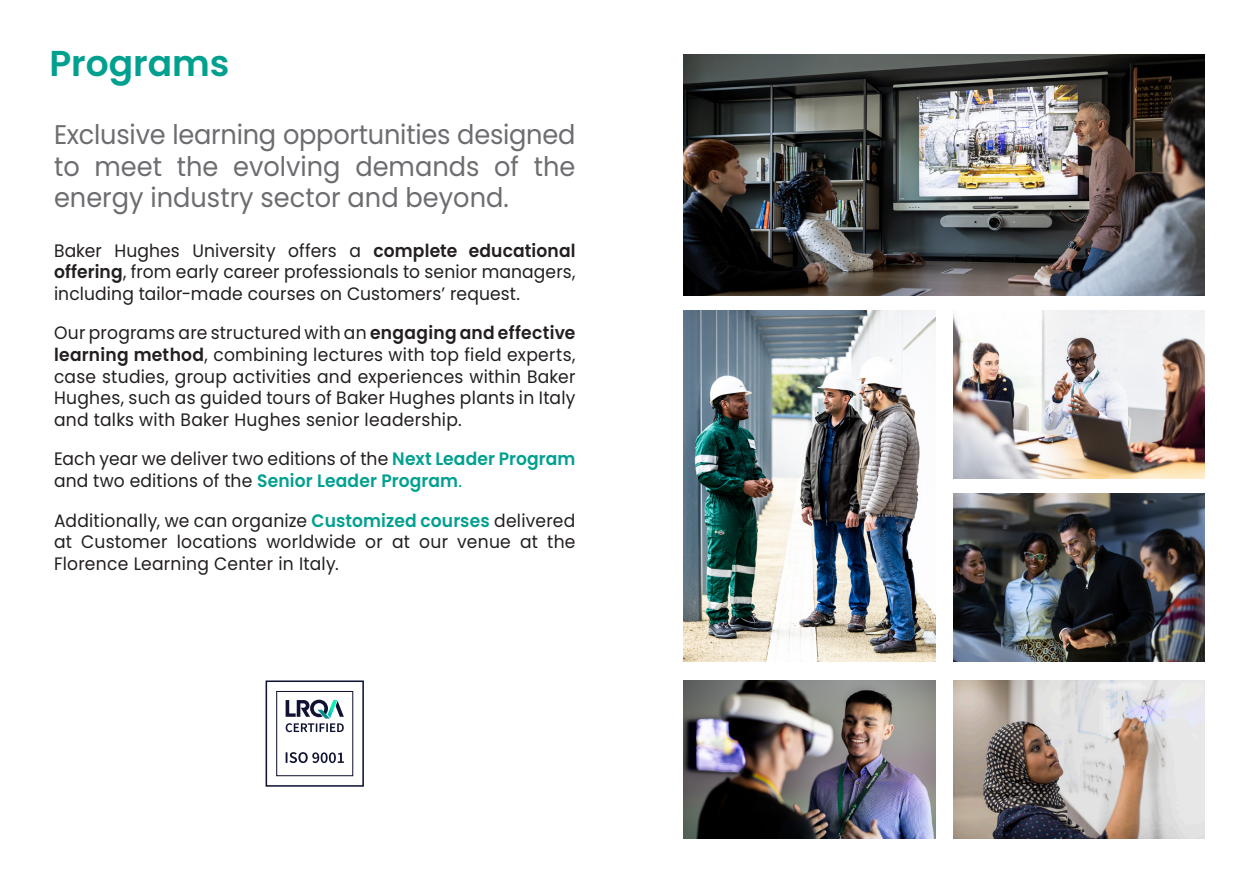
<style>
.page{position:relative;width:1259px;height:893px;background:#fff}
.page>*{position:absolute;margin:0;border:0;box-sizing:border-box;transform-origin:0 0}
._21pt-subhead{font:600 36px "Poppins";color:#00a08f}
._21pt-subhead-2{font:27px/31.5px "Poppins";color:#6c6d70;text-align:justify;scale:.95 1}
._21pt-subhead-3{font:18px/21.6px "Poppins";letter-spacing:.01em;color:#231f20;text-align:justify;scale:.95 1}
.s1{font-weight:600}
.s2{font-weight:600;color:#00a08f}
.s3{color:#00a08f}
</style>
<div class="page">
<div style="left:265px;top:680px;width:99px;height:107px;border:2px solid #0f1232"></div>
<div style="left:276px;top:691px;width:77px;height:85px;border:1px solid #0f1232"></div>
<svg style="left:286px;top:700px;width:58px;height:32px"></svg>
<svg style="left:286px;top:752px;width:58px;height:11px"></svg>
<img style="left:953px;top:493px;width:252px;height:168px">
<img style="left:683px;top:54px;width:522px;height:241px">
<img style="left:953px;top:310px;width:252px;height:168px">
<img style="left:683px;top:680px;width:252px;height:159px">
<img style="left:953px;top:680px;width:252px;height:159px">
<img style="left:683px;top:310px;width:252px;height:351px">
<p class="_21pt-subhead" style="left:49px;top:43px;width:182px">Programs</p>
<p class="_21pt-subhead-2" style="left:54px;top:119px;width:550px">Exclusive learning opportunities designed to meet the evolving demands of the energy industry sector and beyond.</p>
<p class="_21pt-subhead-3" style="left:54px;top:240px;width:550px">Baker Hughes University offers a <span class="s1">complete educational offering</span>, from early career professionals to senior managers, including tailor-made courses on Customers’ request.</p>
<p class="_21pt-subhead-3" style="left:54px;top:322px;width:550px">Our programs are structured with an <span class="s1">engaging and effective learning method</span>, combining lectures with top field experts, case studies, group activities and experiences within Baker Hughes, such as guided tours of Baker Hughes plants in Italy and talks with Baker Hughes senior leadership.</p>
<p class="_21pt-subhead-3" style="left:54px;top:448px;width:550px">Each year we deliver two editions of the <span class="s2">Next Leader Program </span>and two editions of the <span class="s2">Senior Leader Program</span><span class="s3">.</span></p>
<p class="_21pt-subhead-3" style="left:54px;top:510px;width:550px">Additionally, we can organize <span class="s2">Customized courses</span> delivered at Customer locations worldwide or at our venue at the Florence Learning Center in Italy.</p>
</div>
